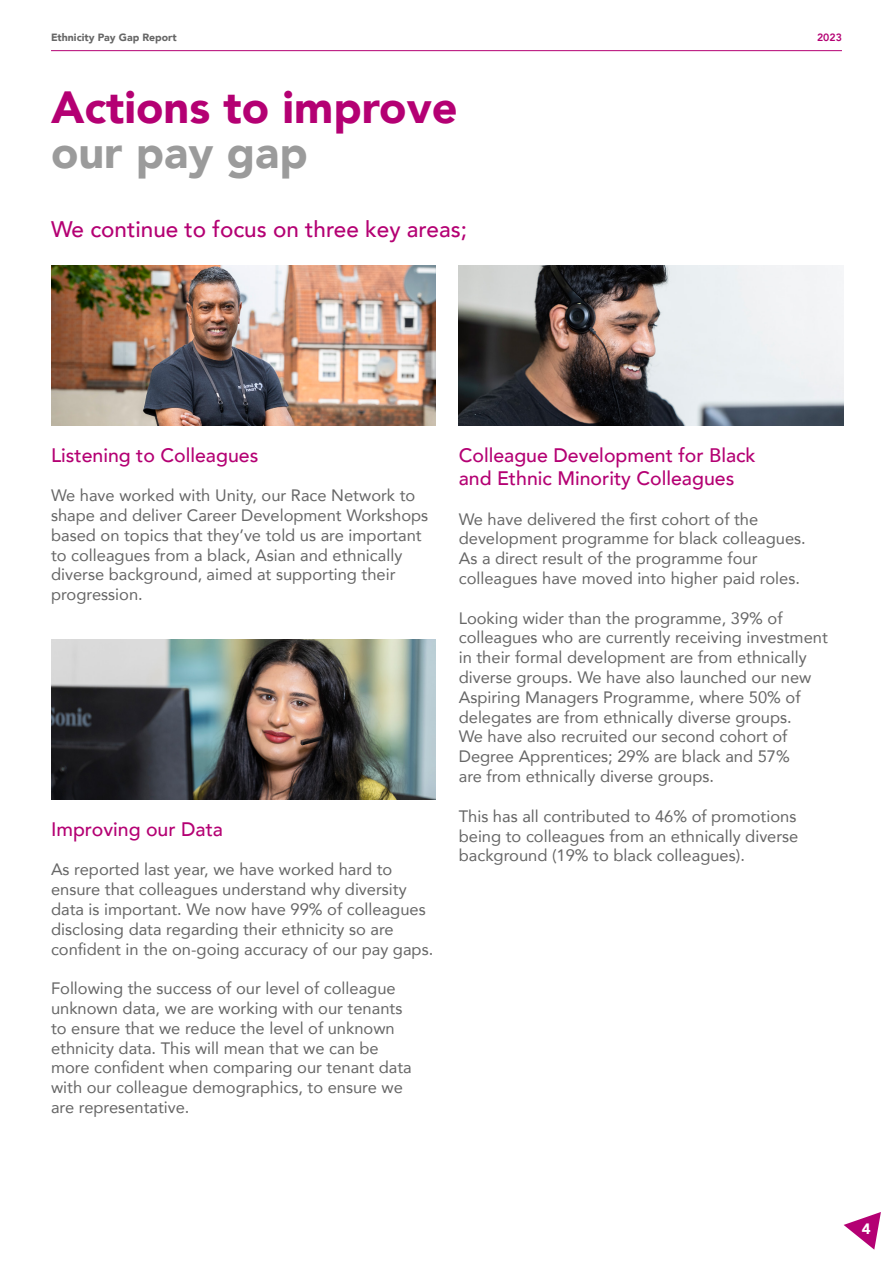
<style>
.page{position:relative;width:893px;height:1263px;background:#fff}
.page>*{position:absolute;margin:0;border:0;box-sizing:border-box;transform-origin:0 0}
.t1{font:900 45px "Avenir";color:#b40073}
.t2{font:900 45px "Avenir";color:#9b9b9b}
.t3{font:500 22.5px "Avenir";color:#b40073}
.t4{font:500 19.5px/23.4px "Avenir";color:#b40073}
.t5{font:16.5px/19.8px "Avenir";color:#666}
.t6{font:900 15px "Avenir";color:#fff}
.t7{font:900 10.5px "Avenir";color:#666}
.t8{font:800 10.5px "Avenir";color:#b40073}
.s1{font-style:inherit}
</style>
<div class="page">
<svg style="left:844px;top:1212px;width:37px;height:38px"></svg>
<hr style="left:51px;top:50px;width:791px;height:1px;background:#b40073">
<img style="left:459px;top:265px;width:385px;height:160px">
<img style="left:51px;top:265px;width:385px;height:160px">
<img style="left:51px;top:639px;width:385px;height:160px">
<p class="t7" style="left:51px;top:29px;width:127px">Ethnicity Pay Gap Report</p>
<p class="t8" style="left:817px;top:30px;width:26px">2023</p>
<h1 class="t1" style="left:51px;top:69px;width:408px">Actions to improve</h1>
<h1 class="t2" style="left:51px;top:114px;width:258px">our pay gap</h1>
<h2 class="t3" style="left:51px;top:210px;width:417px">We continue to focus on three key areas;</h2>
<p class="t4" style="left:51px;top:442px;width:209px">Listening to Colleagues</p>
<p class="t5" style="left:51px;top:485px;width:379px">We have worked with Unity, our Race Network to shape and deliver Career Development Workshops based on topics that they’ve told us are important to colleagues from a black, Asian and ethnically diverse background<span class="s1">,</span> aimed at supporting their progression.</p>
<p class="t4" style="left:51px;top:816px;width:173px">Improving our Data</p>
<p class="t5" style="left:51px;top:859px;width:384px">As reported last year, we have worked hard to ensure that colleagues understand why diversity data is important. We now have 99% of colleagues disclosing data regarding their ethnicity so are confident in the on-going accuracy of our pay gaps.</p>
<p class="t5" style="left:51px;top:978px;width:362px">Following the success of our level of colleague unknown data, we are working with our tenants to ensure that we reduce the level of unknown ethnicity data. This will mean that we can be more confident when comparing our tenant data with our colleague demographics, to ensure we are representative.</p>
<p class="t4" style="left:459px;top:442px;width:298px">Colleague Development for Black and Ethnic Minority Colleagues</p>
<p class="t5" style="left:459px;top:508px;width:349px">We have delivered the first cohort of the development programme for black colleagues.<br>As a direct result of the programme four colleagues have moved into higher paid roles.</p>
<p class="t5" style="left:459px;top:607px;width:371px">Looking wider than the programme, 39% of colleagues who are currently receiving investment in their formal development are from ethnically diverse groups. We have also launched our new Aspiring Managers Programme, where 50% of delegates are from ethnically diverse groups.<br>We have also recruited our second cohort of Degree Apprentices; 29% are black and 57%<br>are from ethnically diverse groups.</p>
<p class="t5" style="left:459px;top:805px;width:341px">This has all contributed to 46% of promotions being to colleagues from an ethnically diverse background (19% to black colleagues).</p>
<p class="t6" style="left:862px;top:1216px;width:10px">4</p>
</div>
